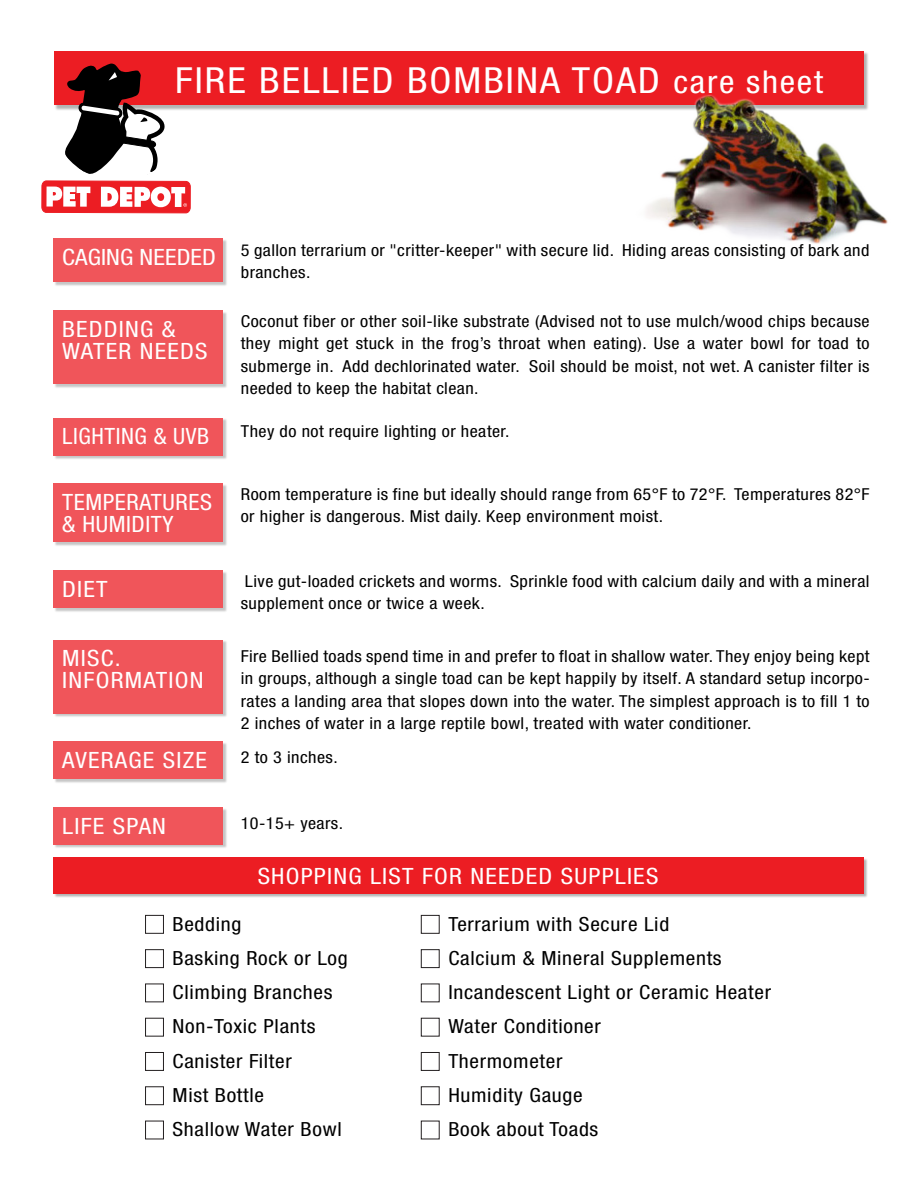
<style>
.page{position:relative;width:918px;height:1188px;background:#fff}
.page>*{position:absolute;margin:0;border:0;box-sizing:border-box;transform-origin:0 0}
.t1{font:condensed 36px "Helvetica Neue";letter-spacing:.05em;color:#fff;scale:1.1 1}
.t2{font:condensed 22.5px/22.5px "Helvetica Neue";letter-spacing:.05em;color:#fff;scale:1.1 1}
.t3{font:condensed 22.5px/22.5px "Helvetica Neue";letter-spacing:.025em;color:#fff;scale:1.06 1}
.t4{font:condensed 22.5px "Helvetica Neue";letter-spacing:.025em;color:#fff}
.t5{font:condensed 19.5px/34.3px "Helvetica Neue";letter-spacing:.03em;color:#000;scale:1.1 1}
.t6{font:condensed 16.5px/22.5px "Helvetica Neue";letter-spacing:.025em;color:#000;scale:1.1 1}
.s1{font-size:31.5px}
.s2{font-size:22.5px;color:#fff}
</style>
<div class="page">
<img style="left:191px;top:52px;width:677px;height:58px">
<div style="left:54px;top:51px;width:810px;height:54px;background:#ec1d23"></div>
<svg style="left:41px;top:63px;width:150px;height:150px"></svg>
<img style="left:53px;top:238px;width:174px;height:48px">
<div style="left:54px;top:239px;width:169px;height:43px;background:#f0555a"></div>
<img style="left:53px;top:310px;width:174px;height:78px">
<div style="left:54px;top:311px;width:169px;height:73px;background:#f0555a"></div>
<img style="left:53px;top:418px;width:174px;height:41px">
<div style="left:54px;top:418px;width:169px;height:37px;background:#f0555a"></div>
<img style="left:53px;top:640px;width:174px;height:77px">
<div style="left:54px;top:640px;width:169px;height:74px;background:#f0555a"></div>
<img style="left:53px;top:857px;width:814px;height:40px">
<div style="left:54px;top:857px;width:810px;height:36px;background:#ec1d23"></div>
<div style="left:145px;top:915px;width:19px;height:19px;border:1px solid #231f20"></div>
<div style="left:145px;top:949px;width:19px;height:19px;border:1px solid #231f20"></div>
<div style="left:145px;top:984px;width:19px;height:18px;border:1px solid #231f20"></div>
<div style="left:145px;top:1018px;width:19px;height:19px;border:1px solid #231f20"></div>
<div style="left:145px;top:1052px;width:19px;height:19px;border:1px solid #231f20"></div>
<div style="left:145px;top:1086px;width:19px;height:19px;border:1px solid #231f20"></div>
<div style="left:145px;top:1121px;width:19px;height:18px;border:1px solid #231f20"></div>
<div style="left:421px;top:915px;width:19px;height:19px;border:1px solid #231f20"></div>
<div style="left:421px;top:984px;width:19px;height:18px;border:1px solid #231f20"></div>
<div style="left:421px;top:949px;width:19px;height:19px;border:1px solid #231f20"></div>
<div style="left:421px;top:1018px;width:19px;height:19px;border:1px solid #231f20"></div>
<div style="left:421px;top:1052px;width:19px;height:19px;border:1px solid #231f20"></div>
<div style="left:421px;top:1121px;width:19px;height:18px;border:1px solid #231f20"></div>
<div style="left:421px;top:1086px;width:19px;height:19px;border:1px solid #231f20"></div>
<img style="left:53px;top:807px;width:174px;height:41px">
<div style="left:54px;top:807px;width:169px;height:38px;background:#f0555a"></div>
<img style="left:53px;top:742px;width:174px;height:41px">
<div style="left:54px;top:742px;width:169px;height:37px;background:#f0555a"></div>
<img style="left:53px;top:483px;width:174px;height:63px">
<div style="left:54px;top:484px;width:169px;height:58px;background:#f0555a"></div>
<img style="left:53px;top:570px;width:174px;height:42px">
<div style="left:54px;top:571px;width:169px;height:37px;background:#f0555a"></div>
<img style="left:636px;top:94px;width:252px;height:150px">
<h1 class="t1" style="left:175px;top:59px;width:590px">FIRE BELLIED BOMBINA TOAD <span class="s1">care sheet</span></h1>
<p class="t6" style="left:241px;top:239px;width:573px;text-indent:-179px"><span class="s2">CAGING NEEDED</span> 5 gallon terrarium or "critter-keeper" with secure lid. Hiding areas consisting of bark and branches.</p>
<h2 class="t2" style="left:62px;top:317px;width:134px">BEDDING &amp;<br>WATER NEEDS</h2>
<p class="t6" style="left:241px;top:309px;width:573px;text-align:justify">Coconut fiber or other soil-like substrate (Advised not to use mulch/wood chips because they might get stuck in the frog’s throat when eating). Use a water bowl for toad to submerge in. Add dechlorinated water. Soil should be moist, not wet. A canister filter is needed to keep the habitat clean.</p>
<p class="t6" style="left:241px;top:420px;width:246px">They do not require lighting or heater.</p>
<h2 class="t4" style="left:62px;top:423px;width:148px">LIGHTING &amp; UVB</h2>
<h2 class="t3" style="left:62px;top:490px;width:143px">TEMPERATURES &amp; HUMIDITY</h2>
<p class="t6" style="left:241px;top:482px;width:573px">Room temperature is fine but ideally should range from 65°F to 72°F. Temperatures 82°F or higher is dangerous. Mist daily. Keep environment moist.</p>
<h2 class="t2" style="left:62px;top:577px;width:43px">DIET</h2>
<h2 class="t2" style="left:62px;top:647px;width:130px">MISC.<br>INFORMATION</h2>
<p class="t6" style="left:241px;top:570px;width:573px">Live gut-loaded crickets and worms. Sprinkle food with calcium daily and with a mineral supplement once or twice a week.</p>
<p class="t6" style="left:241px;top:644px;width:573px;text-align:justify">Fire Bellied toads spend time in and prefer to float in shallow water. They enjoy being kept in groups, although a single toad can be kept happily by itself. A standard setup incorpo&shy;rates a landing area that slopes down into the water. The simplest approach is to fill 1 to 2 inches of water in a large reptile bowl, treated with water conditioner.</p>
<h2 class="t2" style="left:62px;top:749px;width:133px">AVERAGE SIZE</h2>
<p class="t6" style="left:241px;top:746px;width:90px">2 to 3 inches.</p>
<h2 class="t2" style="left:62px;top:814px;width:96px">LIFE SPAN</h2>
<p class="t6" style="left:241px;top:812px;width:95px">10-15+ years.</p>
<h2 class="t2" style="left:258px;top:865px;width:366px">SHOPPING LIST FOR NEEDED SUPPLIES</h2>
<p class="t5" style="left:173px;top:906px;width:161px">Bedding<br>Basking Rock or Log<br>Climbing Branches<br>Non-Toxic Plants<br>Canister Filter<br>Mist Bottle<br>Shallow Water Bowl</p>
<p class="t5" style="left:448px;top:906px;width:202px">Terrarium with Secure Lid</p>
<p class="t5" style="left:448px;top:941px;width:250px">Calcium &amp; Mineral Supplements</p>
<p class="t5" style="left:448px;top:975px;width:295px">Incandescent Light or Ceramic Heater</p>
<p class="t5" style="left:448px;top:1009px;width:140px">Water Conditioner<br>Thermometer</p>
<p class="t5" style="left:448px;top:1078px;width:124px">Humidity Gauge</p>
<p class="t5" style="left:448px;top:1112px;width:138px">Book about Toads</p>
</div>
